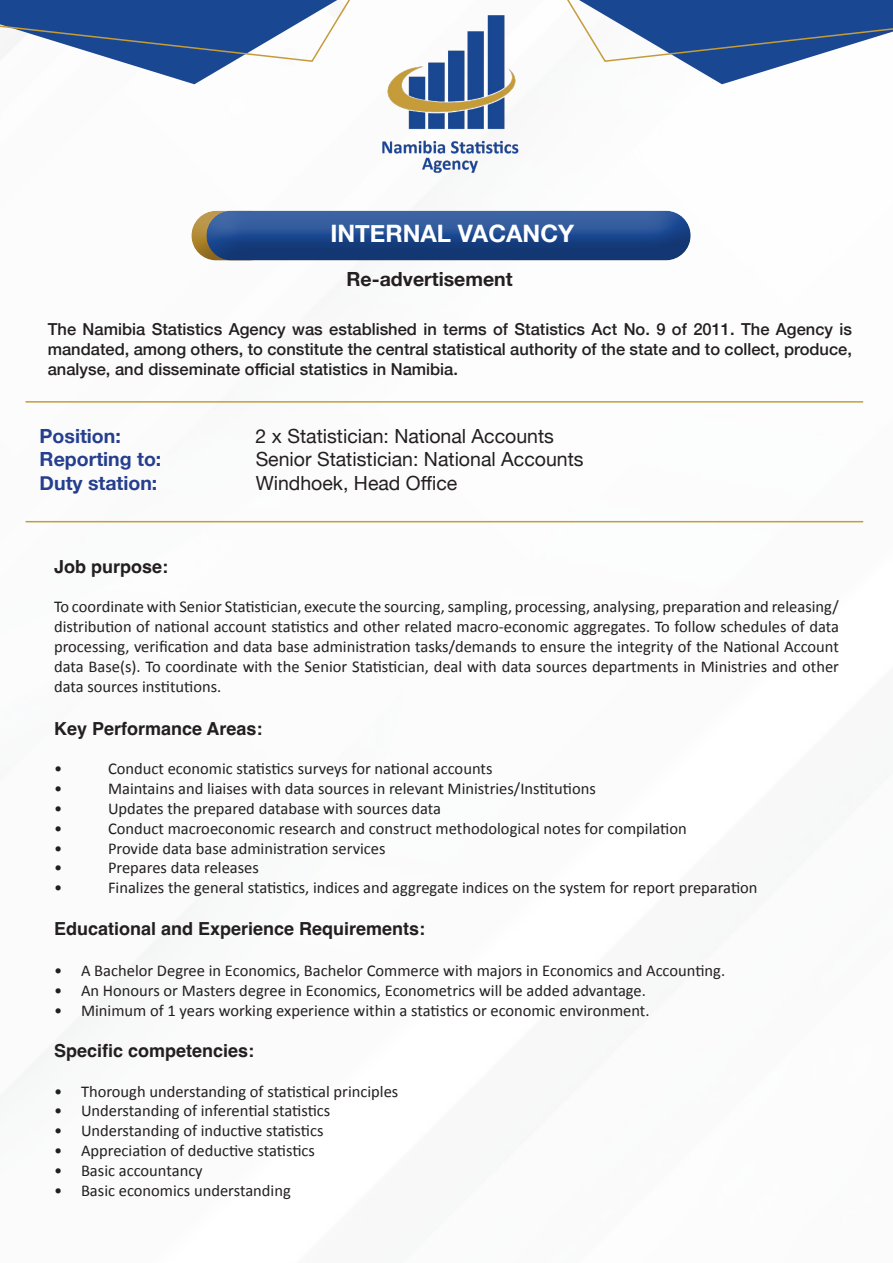
<style>
.page{position:relative;width:893px;height:1263px;background:#fff}
.page>*{position:absolute;margin:0;border:0;box-sizing:border-box;transform-origin:0 0}
.t1{font:700 24px "Helvetica Neue";color:#fff}
.t2{font:19.5px "Helvetica Neue";color:#231f20}
.t3{font:700 19.5px "Helvetica Neue";color:#253f8e}
.t4{font:700 19.5px "Helvetica Neue";color:#231f20}
.t5{font:700 18px "Helvetica";color:#231f20}
.t6{font:16.5px/19.8px "Calibri";color:#231f20;text-align:justify}
.t7{font:500 16.5px/19.8px "Helvetica Neue";color:#231f20;text-align:justify}
</style>
<div class="page">
<img style="left:382px;top:15px;width:137px;height:159px">
<svg style="left:0;top:0;width:383px;height:84px"></svg>
<svg style="left:567px;top:0;width:326px;height:84px"></svg>
<hr style="left:26px;top:401px;width:837px;height:2px;background:#c59c3a">
<hr style="left:26px;top:521px;width:837px;height:1px;background:#c59c3a">
<div style="left:190px;top:214px;width:85px;height:47px;background:#231f20;opacity:.25"></div>
<div style="left:204px;top:209px;width:488px;height:36px;background:#fff;opacity:.21"></div>
<div style="left:204px;top:214px;width:488px;height:47px;background:#231f20;opacity:.25"></div>
<p class="t1" style="left:330px;top:214px;width:245px">INTERNAL VACANCY</p>
<p class="t4" style="left:347px;top:264px;width:168px">Re-advertisement</p>
<p class="t7" style="left:48px;top:318px;width:806px">The Namibia Statistics Agency was established in terms of Statistics Act No. 9 of 2011. The Agency is mandated, among others, to constitute the central statistical authority of the state and to collect, produce, analyse, and disseminate official statistics in Namibia.</p>
<p class="t3" style="left:40px;top:421px;width:83px">Position:</p>
<p class="t2" style="left:256px;top:422px;width:300px">2 x Statistician: National Accounts</p>
<p class="t3" style="left:40px;top:444px;width:123px">Reporting to:</p>
<p class="t2" style="left:256px;top:445px;width:329px">Senior Statistician: National Accounts</p>
<p class="t3" style="left:40px;top:467px;width:119px">Duty station:</p>
<p class="t2" style="left:256px;top:469px;width:203px">Windhoek, Head Office</p>
<p class="t5" style="left:54px;top:555px;width:116px">Job purpose:</p>
<p class="t6" style="left:54px;top:596px;width:786px">To coordinate with Senior Statistician, execute the sourcing, sampling, processing, analysing, preparation and releasing/ distribution of national account statistics and other related macro-economic aggregates. To follow schedules of data processing, verification and data base administration tasks/demands to ensure the integrity of the National Account data Base(s). To coordinate with the Senior Statistician, deal with data sources departments in Ministries and other data sources institutions.</p>
<p class="t5" style="left:54px;top:717px;width:210px">Key Performance Areas:</p>
<p class="t6" style="left:54px;top:758px;width:10px">•</p>
<p class="t6" style="left:108px;top:758px;width:386px">Conduct economic statistics surveys for national accounts</p>
<p class="t6" style="left:54px;top:778px;width:10px">•</p>
<p class="t6" style="left:108px;top:778px;width:489px">Maintains and liaises with data sources in relevant Ministries/Institutions</p>
<p class="t6" style="left:54px;top:798px;width:10px">•</p>
<p class="t6" style="left:108px;top:798px;width:335px">Updates the prepared database with sources data</p>
<p class="t6" style="left:54px;top:818px;width:10px">•</p>
<p class="t6" style="left:108px;top:818px;width:580px">Conduct macroeconomic research and construct methodological notes for compilation</p>
<p class="t6" style="left:54px;top:838px;width:10px">•</p>
<p class="t6" style="left:108px;top:838px;width:279px">Provide data base administration services</p>
<p class="t6" style="left:54px;top:857px;width:10px">•</p>
<p class="t6" style="left:108px;top:857px;width:152px">Prepares data releases</p>
<p class="t6" style="left:54px;top:877px;width:10px">•</p>
<p class="t6" style="left:108px;top:877px;width:651px">Finalizes the general statistics, indices and aggregate indices on the system for report preparation</p>
<p class="t5" style="left:54px;top:917px;width:373px">Educational and Experience Requirements:</p>
<p class="t6" style="left:54px;top:960px;width:673px">• A Bachelor Degree in Economics, Bachelor Commerce with majors in Economics and Accounting.</p>
<p class="t6" style="left:54px;top:980px;width:593px">• An Honours or Masters degree in Economics, Econometrics will be added advantage.</p>
<p class="t6" style="left:54px;top:1000px;width:597px">• Minimum of 1 years working experience within a statistics or economic environment.</p>
<p class="t5" style="left:54px;top:1040px;width:202px">Specific competencies:</p>
<p class="t6" style="left:54px;top:1081px;width:346px">• Thorough understanding of statistical principles</p>
<p class="t6" style="left:54px;top:1100px;width:278px">• Understanding of inferential statistics</p>
<p class="t6" style="left:54px;top:1120px;width:271px">• Understanding of inductive statistics</p>
<p class="t6" style="left:54px;top:1140px;width:262px">• Appreciation of deductive statistics</p>
<p class="t6" style="left:54px;top:1160px;width:150px">• Basic accountancy</p>
<p class="t6" style="left:54px;top:1180px;width:238px">• Basic economics understanding</p>
</div>
